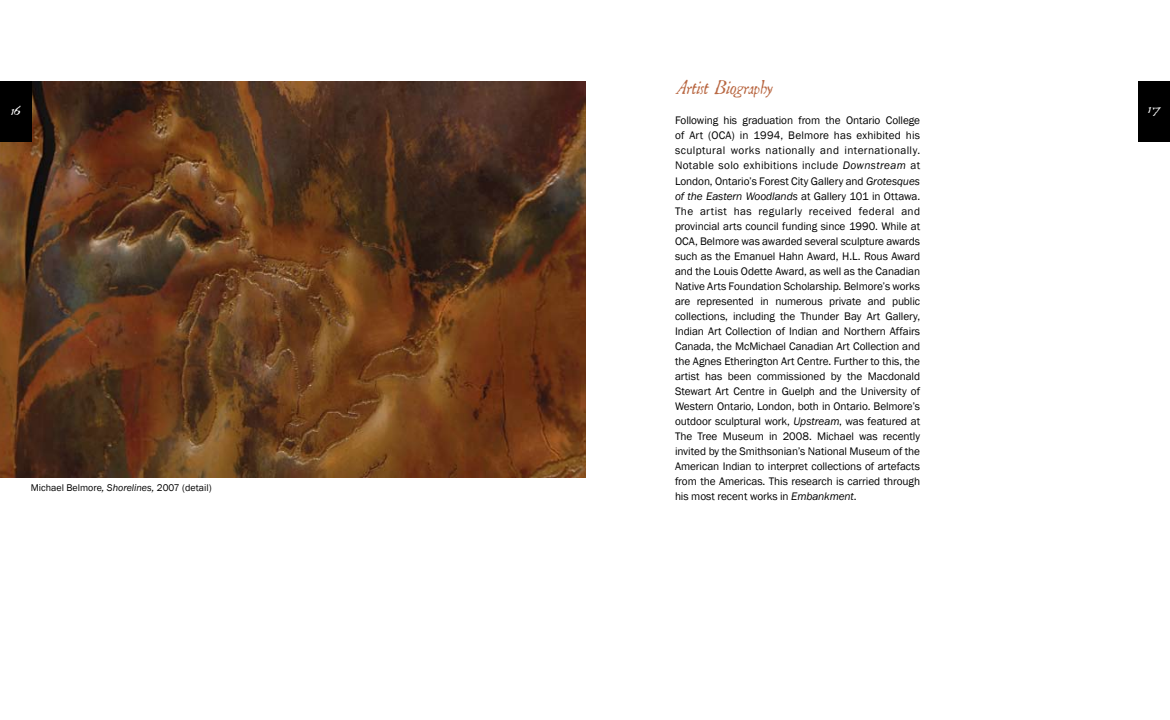
<style>
.page{position:relative;width:1170px;height:720px;background:#fff}
.page>*{position:absolute;margin:0;border:0;box-sizing:border-box;transform-origin:0 0}
.t1{font:italic 17.5px "Telegdi";letter-spacing:-.025em;color:#b96843}
.t2{font:11.25px/15px "Franklin Gothic";letter-spacing:-.005em;color:#000;text-align:justify}
.t3{font:italic 11.25px "Telegdi";color:#fff}
.t4{font:10px "Franklin Gothic";color:#000}
.s1{font-style:italic}
</style>
<div class="page">
<img style="left:0;top:81px;width:585px;height:396px">
<div style="left:1137px;top:81px;width:32px;height:60px;background:#000"></div>
<div style="left:0;top:81px;width:32px;height:60px;background:#000"></div>
<h1 class="t1" style="left:675px;top:74px;width:99px">Artist Biography</h1>
<p class="t2" style="left:675px;top:113px;width:247px">Following his graduation from the Ontario College of Art (OCA) in 1994, Belmore has exhibited his sculptural works nationally and internationally.<br>Notable solo exhibitions include <span class="s1">Downstream</span> at London, Ontario’s Forest City Gallery and <span class="s1">Grotesques of the Eastern Woodlands</span> at Gallery 101 in Ottawa.<br>The artist has regularly received federal and provincial arts council funding since 1990. While at OCA, Belmore was awarded several sculpture awards such as the Emanuel Hahn Award, H.L. Rous Award and the Louis Odette Award, as well as the Canadian Native Arts Foundation Scholarship. Belmore’s works are represented in numerous private and public collections, including the Thunder Bay Art Gallery, Indian Art Collection of Indian and Northern Affairs Canada, the McMichael Canadian Art Collection and the Agnes Etherington Art Centre. Further to this, the artist has been commissioned by the Macdonald Stewart Art Centre in Guelph and the University of Western Ontario, London, both in Ontario. Belmore’s outdoor sculptural work, <span class="s1">Upstream</span>, was featured at The Tree Museum in 2008. Michael was recently invited by the Smithsonian’s National Museum of the American Indian to interpret collections of artefacts from the Americas. This research is carried through his most recent works in <span class="s1">Embankment</span>.</p>
<p class="t3" style="left:11px;top:102px;width:11px">16</p>
<p class="t3" style="left:1147px;top:100px;width:14px">17</p>
<p class="t4" style="left:31px;top:481px;width:182px">Michael Belmore<span class="s1">, Shorelines,</span> 2007 (detail)</p>
</div>
